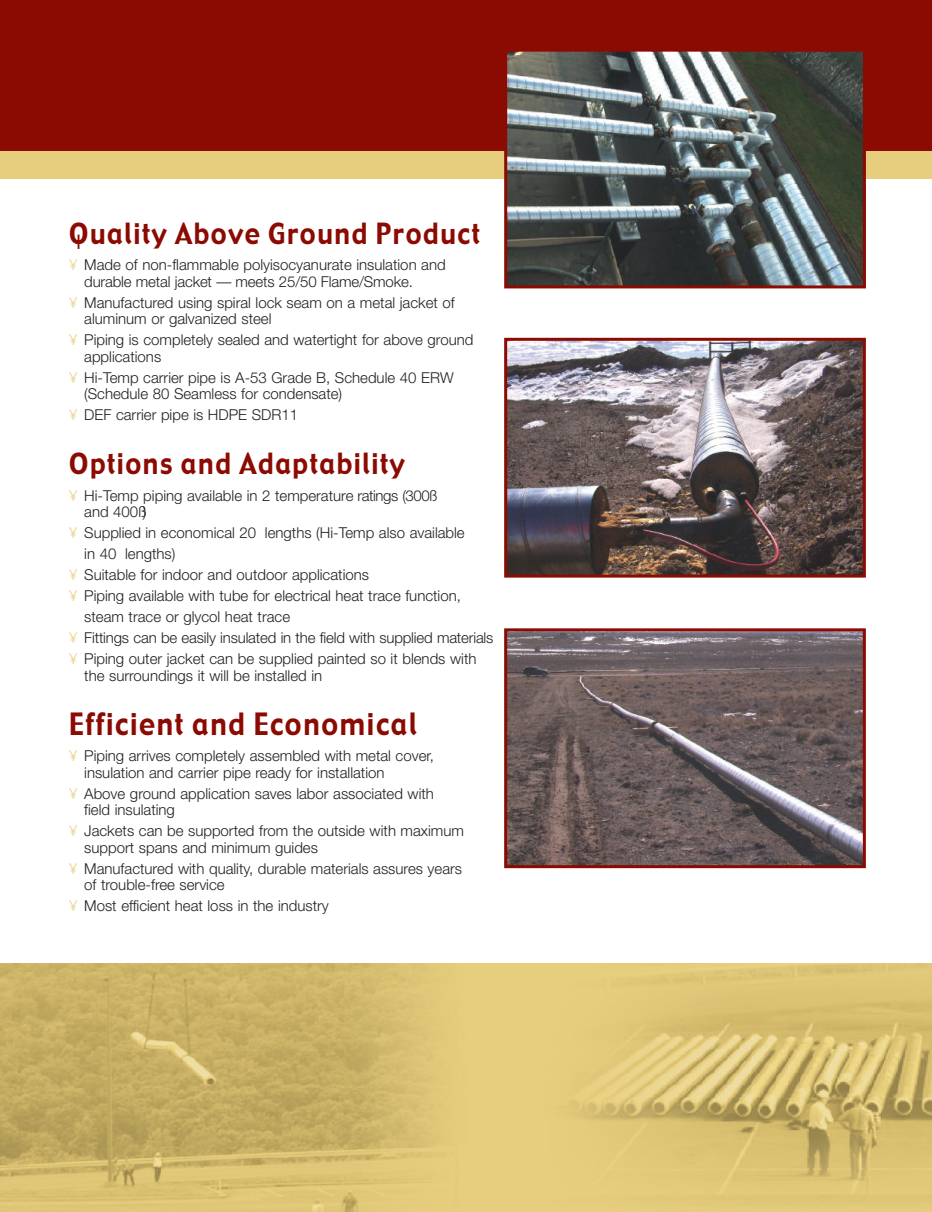
<style>
.page{position:relative;width:932px;height:1212px;background:#fff}
.page>*{position:absolute;margin:0;border:0;box-sizing:border-box;transform-origin:0 0}
.t1{font:30px "Gadget";letter-spacing:.06em;color:#8b0a02;scale:.9 1}
.t2{font:28.5px "Gadget";letter-spacing:.06em;color:#8b0a02;scale:.9 1}
.t3{font:300 15px/16.5px "Helvetica Neue";color:#231f20}
.s1{color:#e7ce7e}
</style>
<div class="page">
<img style="left:0;top:963px;width:931px;height:248px">
<div style="left:0;top:0;width:931px;height:169px;background:#8b0a02"></div>
<div style="left:0;top:151px;width:931px;height:27px;background:#e7ce7e"></div>
<img style="left:508px;top:53px;width:353px;height:231px">
<div style="left:504px;top:49px;width:361px;height:239px;border:3px solid #8b0a02"></div>
<img style="left:508px;top:342px;width:353px;height:231px">
<div style="left:504px;top:338px;width:361px;height:239px;border:3px solid #8b0a02"></div>
<img style="left:508px;top:632px;width:353px;height:232px">
<div style="left:504px;top:628px;width:361px;height:240px;border:3px solid #8b0a02"></div>
<h2 class="t2" style="left:69px;top:217px;width:457px">Quality Above Ground Product</h2>
<p class="t3" style="left:84px;top:258px;width:363px;text-indent:-15px"><span class="s1">¥</span> Made of non-flammable polyisocyanurate insulation and durable metal jacket — meets 25/50 Flame/Smoke.</p>
<p class="t3" style="left:84px;top:295px;width:372px;text-indent:-15px"><span class="s1">¥</span> Manufactured using spiral lock seam on a metal jacket of aluminum or galvanized steel</p>
<p class="t3" style="left:84px;top:333px;width:391px;text-indent:-15px"><span class="s1">¥</span> Piping is completely sealed and watertight for above ground applications</p>
<p class="t3" style="left:84px;top:370px;width:371px;text-indent:-15px"><span class="s1">¥</span> Hi-Temp carrier pipe is A-53 Grade B, Schedule 40 ERW (Schedule 80 Seamless for condensate)</p>
<p class="t3" style="left:69px;top:408px;width:230px"><span class="s1">¥</span> DEF carrier pipe is HDPE SDR11</p>
<h2 class="t2" style="left:69px;top:448px;width:374px">Options and Adaptability</h2>
<p class="t3" style="left:84px;top:488px;width:355px;text-indent:-15px"><span class="s1">¥</span> Hi-Temp piping available in 2 temperature ratings (300ß and 400ß)</p>
<p class="t3" style="left:69px;top:526px;width:397px"><span class="s1">¥</span> Supplied in economical 20 lengths (Hi-Temp also available</p>
<p class="t3" style="left:84px;top:547px;width:93px">in 40 lengths)</p>
<p class="t3" style="left:69px;top:568px;width:301px"><span class="s1">¥</span> Suitable for indoor and outdoor applications</p>
<p class="t3" style="left:69px;top:589px;width:393px"><span class="s1">¥</span> Piping available with tube for electrical heat trace function,</p>
<p class="t3" style="left:84px;top:610px;width:207px">steam trace or glycol heat trace</p>
<p class="t3" style="left:69px;top:631px;width:425px"><span class="s1">¥</span> Fittings can be easily insulated in the field with supplied materials</p>
<p class="t3" style="left:69px;top:652px;width:408px"><span class="s1">¥</span> Piping outer jacket can be supplied painted so it blends with</p>
<p class="t3" style="left:84px;top:668px;width:239px">the surroundings it will be installed in</p>
<h1 class="t1" style="left:69px;top:707px;width:388px">Efficient and Economical</h1>
<p class="t3" style="left:84px;top:749px;width:351px;text-indent:-15px"><span class="s1">¥</span> Piping arrives completely assembled with metal cover, insulation and carrier pipe ready for installation</p>
<p class="t3" style="left:84px;top:786px;width:351px;text-indent:-15px"><span class="s1">¥</span> Above ground application saves labor associated with field insulating</p>
<p class="t3" style="left:84px;top:824px;width:381px;text-indent:-15px"><span class="s1">¥</span> Jackets can be supported from the outside with maximum support spans and minimum guides</p>
<p class="t3" style="left:84px;top:861px;width:379px;text-indent:-15px"><span class="s1">¥</span> Manufactured with quality, durable materials assures years of trouble-free service</p>
<p class="t3" style="left:69px;top:899px;width:261px"><span class="s1">¥</span> Most efficient heat loss in the industry</p>
</div>
